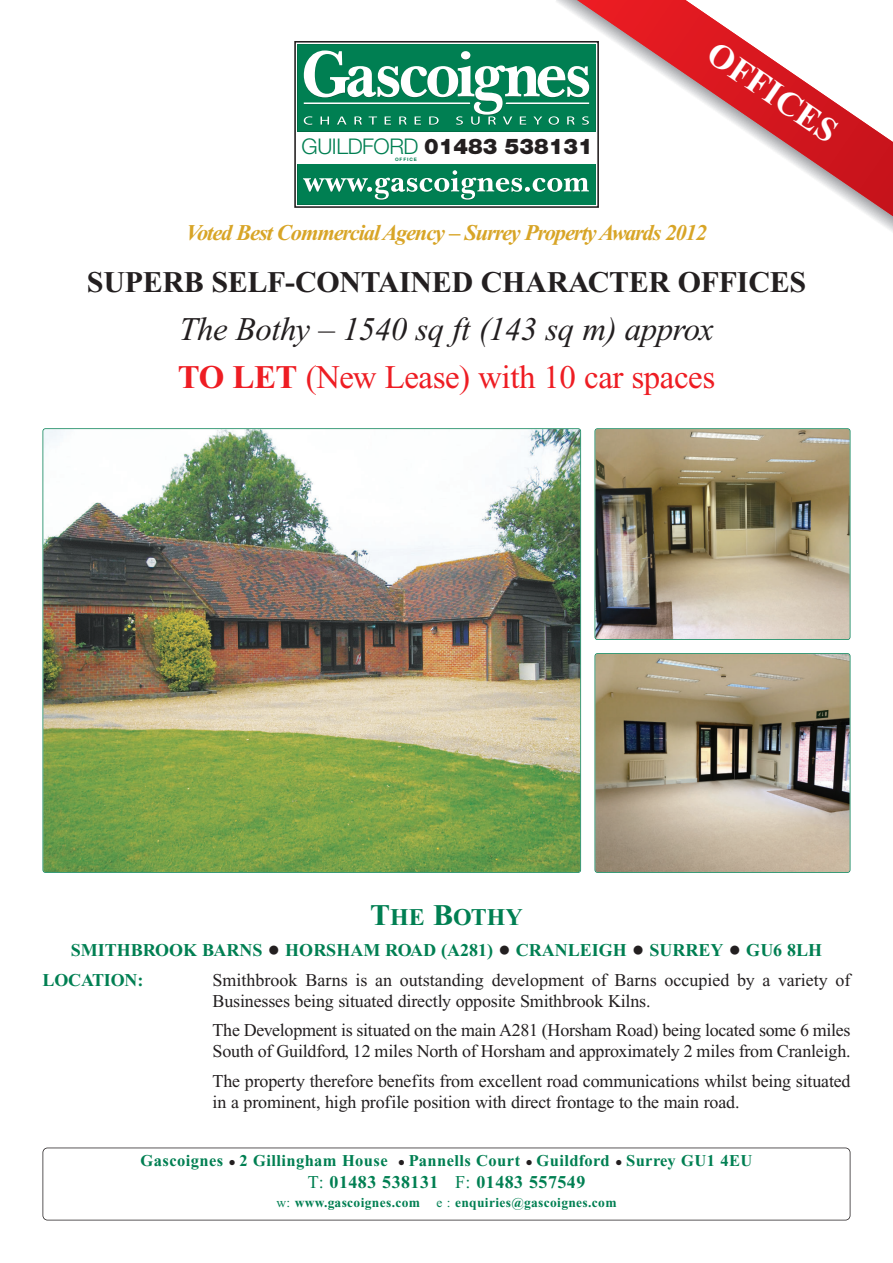
<style>
.page{position:relative;width:893px;height:1263px;background:#fff}
.page>*{position:absolute;margin:0;border:0;box-sizing:border-box;transform-origin:0 0}
.t1{font:700 34.5px "Times New Roman";color:#fff}
.t2{font:italic 33px/48px "Times New Roman";letter-spacing:-.015em;color:#231f20}
.t3{font:700 30px "Times New Roman";letter-spacing:-.01em;color:#231f20}
.t4{font:700 24px "Times New Roman";color:#007f52}
.t5{font:italic 700 22.5px "Times New Roman";letter-spacing:-.05em;color:#d8a527}
.t6{font:900 21.6px "Helvetica Neue";color:#231f20}
.t7{font:18px/21px "Times New Roman";letter-spacing:-.01em;color:#231f20}
.t8{font:700 18px/29.5px "Times New Roman";color:#007f52}
.t9{font:700 18px "Times New Roman";letter-spacing:.025em;color:#007f52}
.t10{font:700 16.5px "Times New Roman";letter-spacing:.025em;color:#007f52}
.t11{font:700 13.5px "Times New Roman";letter-spacing:.025em;color:#007f52}
.t12{font:700 4.65px "Helvetica Neue";letter-spacing:.2em;color:#007f52}
.s1{font-weight:300;color:#007f52}
.s2{font-weight:700;font-style:normal;color:#ee1d23}
.s3{font-style:normal;color:#ee1d23}
.s4{font-size:30px}
.s5{font-family:"Verdana";color:#231f20}
.s6{font-family:"Verdana";font-size:10.5px;color:#231f20}
.s7{font-weight:400}
</style>
<div class="page">
<div style="left:43px;top:1147px;width:807px;height:73px;border:2px solid #231f20;border-radius:5px"></div>
<div style="left:294px;top:41px;width:305px;height:167px;border:2px solid #231f20"></div>
<svg style="left:297px;top:164px;width:279px;height:41px"></svg>
<div style="left:298px;top:165px;width:297px;height:39px;background:#007f52"></div>
<div style="left:298px;top:45px;width:297px;height:86px;background:#007f52"></div>
<svg style="left:304px;top:50px;width:272px;height:75px"></svg>
<svg style="left:303px;top:170px;width:273px;height:30px"></svg>
<img style="left:43px;top:429px;width:537px;height:443px;border-radius:2px">
<div style="left:43px;top:428px;width:538px;height:445px;border:2px solid #007f52;border-radius:3px"></div>
<img style="left:595px;top:429px;width:255px;height:210px;border-radius:2px">
<div style="left:594px;top:428px;width:256px;height:212px;border:2px solid #007f52;border-radius:3px"></div>
<img style="left:595px;top:654px;width:255px;height:218px;border-radius:2px">
<div style="left:594px;top:653px;width:256px;height:220px;border:2px solid #007f52;border-radius:3px"></div>
<svg style="left:576px;top:0;width:317px;height:217px"></svg>
<p class="t6" style="left:302px;top:139px;width:293px"><span class="s1">GUILDFORD</span> 01483 538131</p>
<p class="t12" style="left:395px;top:157px;width:23px">OFFICE</p>
<h1 class="t1" style="left:717px;top:41px;width:151px;rotate:34deg">OFFICES</h1>
<p class="t5" style="left:186px;top:225px;width:522px">Voted Best Commercial Agency – Surrey Property Awards 2012</p>
<h3 class="t3" style="left:87px;top:272px;width:721px">SUPERB SELF-CONTAINED CHARACTER OFFICES</h3>
<h2 class="t2" style="left:178px;top:308px;width:539px">The Bothy – 1540 sq ft (143 sq m) approx<br><span class="s2">TO LET</span> <span class="s3">(New Lease) with 10 car spaces</span></h2>
<h3 class="t4" style="left:370px;top:909px;width:154px"><span class="s4">T</span>HE <span class="s4">B</span>OTHY</h3>
<p class="t8" style="left:43px;top:937px;width:781px;text-indent:28px">SMITHBROOK BARNS <span class="s5">•</span> HORSHAM ROAD (A281) <span class="s5">•</span> CRANLEIGH <span class="s5">•</span> SURREY <span class="s5">•</span> GU6 8LH<br>LOCATION:</p>
<p class="t7" style="left:213px;top:971px;width:639px">Smithbrook Barns is an outstanding development of Barns occupied by a variety of<br>Businesses being situated directly opposite Smithbrook Kilns.</p>
<p class="t7" style="left:213px;top:1021px;width:640px">The Development is situated on the main A281 (Horsham Road) being located some 6 miles<br>South of Guildford, 12 miles North of Horsham and approximately 2 miles from Cranleigh.</p>
<p class="t7" style="left:213px;top:1072px;width:639px">The property therefore benefits from excellent road communications whilst being situated in a prominent, high profile position with direct frontage to the main road.</p>
<p class="t10" style="left:141px;top:1155px;width:613px">Gascoignes <span class="s6">•</span> 2 Gillingham House <span class="s6">•</span> Pannells Court <span class="s6">•</span> Guildford <span class="s6">•</span> Surrey GU1 4EU</p>
<p class="t9" style="left:308px;top:1176px;width:279px"><span class="s7">T:</span> 01483 538131 <span class="s7">F:</span> 01483 557549</p>
<p class="t11" style="left:276px;top:1198px;width:342px"><span class="s7">w:</span> www.gascoignes.com <span class="s7">e :</span> enquiries@gascoignes.com</p>
</div>
